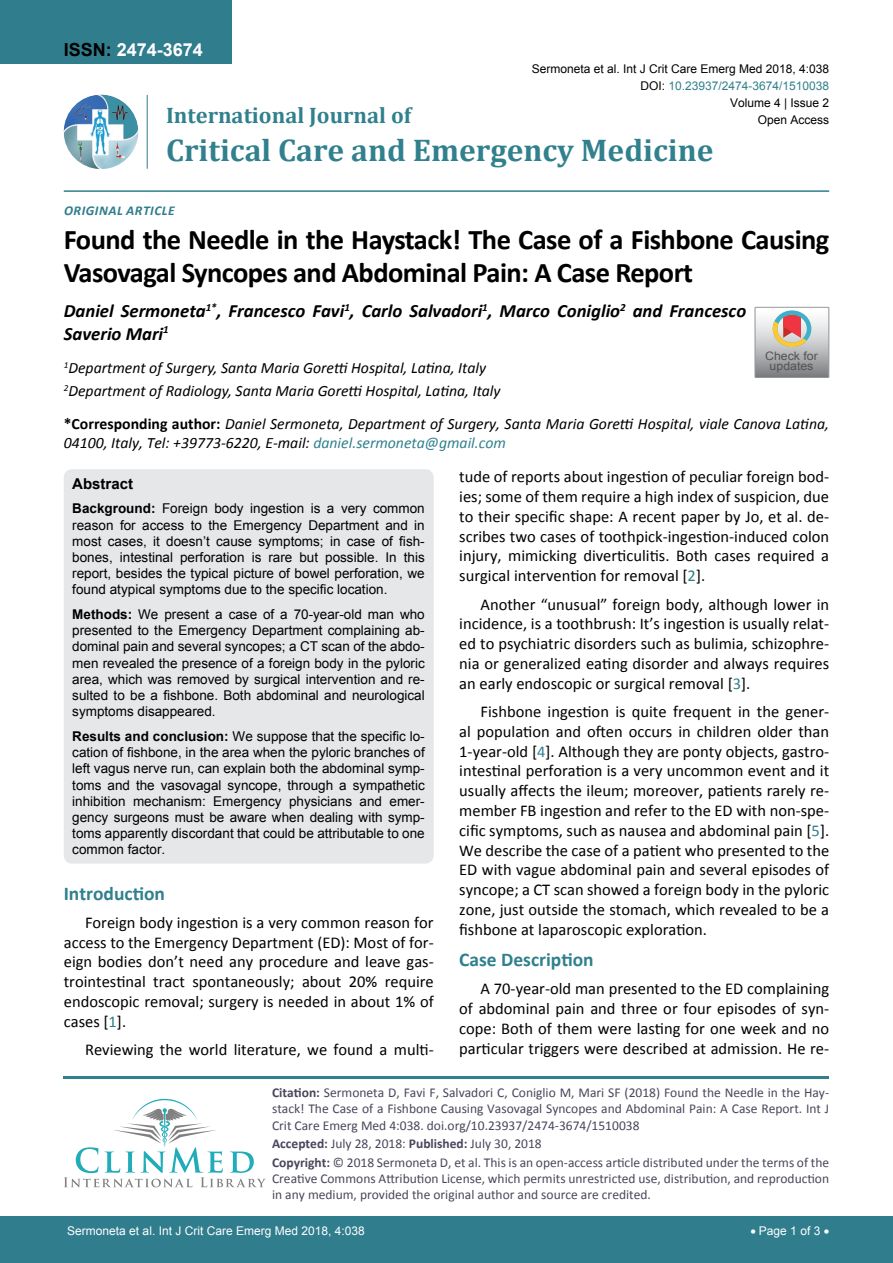
<style>
.page{position:relative;width:893px;height:1263px;background:#fff}
.page>*{position:absolute;margin:0;border:0;box-sizing:border-box;transform-origin:0 0}
.t1{font:700 31.5px "Cambria";color:#30808d}
.t2{font:700 28.5px/33px "Calibri";letter-spacing:-.02em;color:#000}
.t3{font:700 22.5px "Cambria";color:#30808d}
.t4{font:700 19.5px "Calibri";color:#30808d}
.t5{font:italic 700 18.75px/22.5px "Calibri";color:#000}
.t6{font:700 18px "Arial";color:#fff}
.t7{font:16.5px/19.8px "Calibri";color:#000;text-align:justify}
.t8{font:italic 15.75px/23.1px "Calibri";color:#000}
.t9{font:700 15px "Arial";color:#000}
.t10{font:13.5px/16.2px "Arial";color:#000;text-align:justify}
.t11{font:13.5px/16.2px "Calibri";color:#47475c}
.t12{font:italic 700 13.5px "Calibri";letter-spacing:.04em;color:#307d8d}
.t13{font:12px "Arial";color:#000}
.t14{font:12px "Arial";color:#fff}
.t15{font:12px "Arial";color:#30808d}
.t16{font:11.7px/10.1px "Arial";color:#535353;text-align:center;scale:1.06 1}
.s1{color:#000}
.s2{font-weight:700;font-style:normal}
.s3{color:#30808d}
.s4{font-weight:700}
</style>
<div class="page">
<div style="left:0;top:0;width:231px;height:64px;background:#307d8d"></div>
<img style="left:64px;top:95px;width:74px;height:74px;border-radius:37px">
<hr style="left:147px;top:95px;width:1px;height:74px;background:#307d8d">
<hr style="left:64px;top:190px;width:765px;height:2px;background:#307d8d">
<div style="left:0;top:1217px;width:893px;height:46px;background:#307d8d"></div>
<hr style="left:64px;top:1076px;width:765px;height:2px;background:#30808d">
<svg style="left:64px;top:1099px;width:202px;height:88px"></svg>
<svg style="left:755px;top:307px;width:74px;height:70px;background:#bdb6b3"></svg>
<div style="left:64px;top:469px;width:370px;height:395px;background:#e6e7e8;border-radius:9px"></div>
<p class="t6" style="left:64px;top:38px;width:141px"><span class="s1">ISSN:</span> 2474-3674</p>
<p class="t13" style="left:532px;top:60px;width:299px">Sermoneta et al. Int J Crit Care Emerg Med 2018, 4:038</p>
<p class="t13" style="left:730px;top:95px;width:101px">Volume 4 | Issue 2</p>
<p class="t15" style="left:640px;top:78px;width:190px"><span class="s1">DOI:</span> 10.23937/2474-3674/1510038</p>
<h3 class="t3" style="left:166px;top:100px;width:247px">International Journal of</h3>
<h1 class="t1" style="left:166px;top:128px;width:549px">Critical Care and Emergency Medicine</h1>
<p class="t13" style="left:758px;top:112px;width:73px">Open Access</p>
<p class="t12" style="left:64px;top:202px;width:112px">Original Article</p>
<h2 class="t2" style="left:64px;top:222px;width:767px">Found the Needle in the Haystack! The Case of a Fishbone Causing<br>Vasovagal Syncopes and Abdominal Pain: A Case Report</h2>
<p class="t5" style="left:64px;top:300px;width:684px">Daniel Sermoneta<sup>1*</sup>, Francesco Favi<sup>1</sup>, Carlo Salvadori<sup>1</sup>, Marco Coniglio<sup>2</sup> and Francesco<br>Saverio Mari<sup>1</sup></p>
<p class="t8" style="left:64px;top:355px;width:438px"><sup>1</sup>Department of Surgery, Santa Maria Goretti Hospital, Latina, Italy<br><sup>2</sup>Department of Radiology, Santa Maria Goretti Hospital, Latina, Italy</p>
<p class="t8" style="left:64px;top:414px;width:767px;line-height:18.9px"><span class="s2">*Corresponding author:</span> Daniel Sermoneta, Department of Surgery, Santa Maria Goretti Hospital, viale Canova Latina,<br>04100, Italy, Tel: +39773-6220, E-mail: <span class="s3">daniel.sermoneta@gmail.com</span></p>
<p class="t7" style="left:459px;top:467px;width:371px">tude of reports about ingestion of peculiar foreign bod&shy;ies; some of them require a high index of suspicion, due to their specific shape: A recent paper by Jo, et al. de&shy;scribes two cases of toothpick-ingestion-induced colon injury, mimicking diverticulitis. Both cases required a surgical intervention for removal [<span class="s3">2</span>].</p>
<p class="t7" style="left:459px;top:594px;width:371px;text-indent:21px">Another “unusual” foreign body, although lower in incidence, is a toothbrush: It’s ingestion is usually relat&shy;ed to psychiatric disorders such as bulimia, schizophre&shy;nia or generalized eating disorder and always requires an early endoscopic or surgical removal [<span class="s3">3</span>].</p>
<p class="t7" style="left:459px;top:702px;width:371px;text-indent:21px">Fishbone ingestion is quite frequent in the gener&shy;al population and often occurs in children older than 1-year-old [<span class="s3">4</span>]. Although they are ponty objects, gastro&shy;intestinal perforation is a very uncommon event and it usually affects the ileum; moreover, patients rarely re&shy;member FB ingestion and refer to the ED with non-spe&shy;cific symptoms, such as nausea and abdominal pain [<span class="s3">5</span>].<br>We describe the case of a patient who presented to the ED with vague abdominal pain and several episodes of syncope; a CT scan showed a foreign body in the pyloric zone, just outside the stomach, which revealed to be a fishbone at laparoscopic exploration.</p>
<p class="t4" style="left:459px;top:947px;width:136px">Case Description</p>
<p class="t7" style="left:459px;top:979px;width:371px;text-indent:21px">A 70-year-old man presented to the ED complaining of abdominal pain and three or four episodes of syn&shy;cope: Both of them were lasting for one week and no particular triggers were described at admission. He re-</p>
<p class="t16" style="left:765px;top:351px;width:51px">Check for updates</p>
<p class="t9" style="left:72px;top:473px;width:62px">Abstract</p>
<p class="t10" style="left:72px;top:501px;width:354px"><span class="s4">Background:</span> Foreign body ingestion is a very common reason for access to the Emergency Department and in most cases, it doesn’t cause symptoms; in case of fish&shy;bones, intestinal perforation is rare but possible. In this report, besides the typical picture of bowel perforation, we found atypical symptoms due to the specific location.</p>
<p class="t10" style="left:72px;top:606px;width:354px"><span class="s4">Methods:</span> We present a case of a 70-year-old man who presented to the Emergency Department complaining ab&shy;dominal pain and several syncopes; a CT scan of the abdo&shy;men revealed the presence of a foreign body in the pyloric area, which was removed by surgical intervention and re&shy;sulted to be a fishbone. Both abdominal and neurological symptoms disappeared.</p>
<p class="t10" style="left:72px;top:728px;width:354px"><span class="s4">Results and conclusion:</span> We suppose that the specific lo&shy;cation of fishbone, in the area when the pyloric branches of left vagus nerve run, can explain both the abdominal symp&shy;toms and the vasovagal syncope, through a sympathetic inhibition mechanism: Emergency physicians and emer&shy;gency surgeons must be aware when dealing with symp&shy;toms apparently discordant that could be attributable to one common factor.</p>
<p class="t4" style="left:64px;top:881px;width:103px">Introduction</p>
<p class="t7" style="left:64px;top:912px;width:371px;text-indent:21px">Foreign body ingestion is a very common reason for access to the Emergency Department (ED): Most of for&shy;eign bodies don’t need any procedure and leave gas&shy;trointestinal tract spontaneously; about 20% require endoscopic removal; surgery is needed in about 1% of cases [<span class="s3">1</span>].</p>
<p class="t7" style="left:85px;top:1040px;width:350px">Reviewing the world literature, we found a multi-</p>
<p class="t11" style="left:272px;top:1084px;width:559px;text-align:justify"><span class="s4">Citation:</span> Sermoneta D, Favi F, Salvadori C, Coniglio M, Mari SF (2018) Found the Needle in the Hay&shy;stack! The Case of a Fishbone Causing Vasovagal Syncopes and Abdominal Pain: A Case Report. Int J Crit Care Emerg Med 4:038. doi.org/10.23937/2474-3674/1510038</p>
<p class="t11" style="left:272px;top:1134px;width:559px;line-height:18.6px"><span class="s4">Accepted:</span> July 28, 2018: <span class="s4">Published:</span> July 30, 2018<br><span class="s4">Copyright:</span> © 2018 Sermoneta D, et al. This is an open-access article distributed under the terms of the</p>
<p class="t11" style="left:272px;top:1170px;width:559px">Creative Commons Attribution License, which permits unrestricted use, distribution, and reproduction in any medium, provided the original author and source are credited.</p>
<p class="t14" style="left:750px;top:1223px;width:80px">• Page 1 of 3 •</p>
<p class="t14" style="left:67px;top:1223px;width:299px">Sermoneta et al. Int J Crit Care Emerg Med 2018, 4:038</p>
</div>
